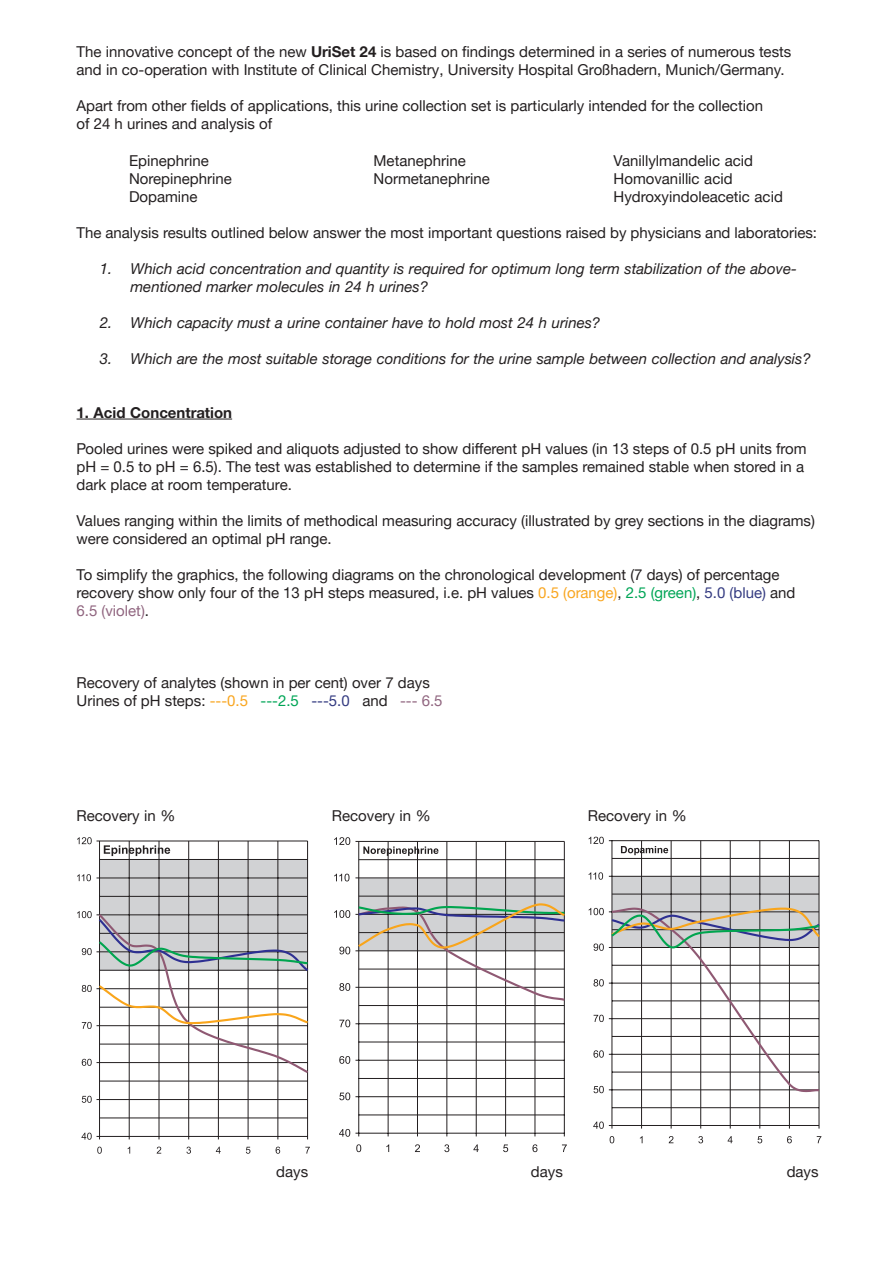
<style>
.page{position:relative;width:893px;height:1263px;background:#fff}
.page>*{position:absolute;margin:0;border:0;box-sizing:border-box;transform-origin:0 0}
.t1{font:15px/18px "Helvetica Neue LTW1 G";color:#231f20}
.t2{font:italic 15px/18px "Helvetica Neue LTW1 G";color:#231f20}
.t3{font:700 15px "Helvetica Neue LTW1 G";color:#231f20}
.s1{font-weight:700}
.s2{color:#f9a620}
.s3{color:#00a556}
.s4{color:#343b81}
.s5{color:#90657f}
</style>
<div class="page">
<hr style="left:77px;top:419px;width:155px;height:1px;background:#231f20">
<div style="left:99px;top:860px;width:209px;height:110px;background:#d1d2d4"></div>
<hr style="left:100px;top:1118px;width:208px;height:1px;background:#231f20">
<hr style="left:100px;top:1081px;width:208px;height:1px;background:#231f20">
<hr style="left:100px;top:1099px;width:208px;height:1px;background:#231f20">
<hr style="left:100px;top:841px;width:208px;height:1px;background:#231f20">
<hr style="left:307px;top:841px;width:1px;height:295px;background:#231f20">
<hr style="left:100px;top:1136px;width:208px;height:1px;background:#231f20">
<svg style="left:81px;top:1132px;width:19px;height:8px"></svg>
<svg style="left:82px;top:1096px;width:17px;height:7px"></svg>
<svg style="left:77px;top:874px;width:14px;height:7px"></svg>
<svg style="left:97px;top:1146px;width:5px;height:8px"></svg>
<svg style="left:157px;top:1146px;width:4px;height:7px"></svg>
<svg style="left:186px;top:1146px;width:5px;height:8px"></svg>
<svg style="left:216px;top:1147px;width:5px;height:6px"></svg>
<svg style="left:246px;top:1147px;width:4px;height:7px"></svg>
<svg style="left:276px;top:1146px;width:4px;height:8px"></svg>
<svg style="left:305px;top:1147px;width:5px;height:6px"></svg>
<svg style="left:77px;top:837px;width:93px;height:19px"></svg>
<hr style="left:100px;top:896px;width:208px;height:1px;background:#231f20">
<hr style="left:100px;top:878px;width:208px;height:1px;background:#231f20">
<hr style="left:129px;top:841px;width:1px;height:295px;background:#231f20">
<hr style="left:159px;top:841px;width:1px;height:295px;background:#231f20">
<hr style="left:188px;top:841px;width:1px;height:295px;background:#231f20">
<hr style="left:218px;top:841px;width:1px;height:295px;background:#231f20">
<hr style="left:248px;top:841px;width:1px;height:295px;background:#231f20">
<hr style="left:278px;top:841px;width:1px;height:295px;background:#231f20">
<hr style="left:99px;top:841px;width:1px;height:295px;background:#231f20">
<hr style="left:100px;top:859px;width:208px;height:1px;background:#231f20">
<svg style="left:77px;top:911px;width:232px;height:164px"></svg>
<div style="left:359px;top:878px;width:205px;height:73px;background:#d1d2d4"></div>
<hr style="left:359px;top:1115px;width:205px;height:1px;background:#231f20">
<hr style="left:359px;top:1078px;width:205px;height:1px;background:#231f20">
<hr style="left:359px;top:1042px;width:205px;height:1px;background:#231f20">
<hr style="left:359px;top:1096px;width:205px;height:1px;background:#231f20">
<hr style="left:359px;top:1060px;width:205px;height:1px;background:#231f20">
<hr style="left:359px;top:1023px;width:205px;height:1px;background:#231f20">
<hr style="left:564px;top:841px;width:1px;height:292px;background:#231f20">
<hr style="left:358px;top:841px;width:1px;height:292px;background:#231f20">
<hr style="left:359px;top:1133px;width:205px;height:1px;background:#231f20">
<svg style="left:339px;top:1129px;width:20px;height:8px"></svg>
<svg style="left:339px;top:1092px;width:20px;height:8px"></svg>
<svg style="left:339px;top:1056px;width:20px;height:8px"></svg>
<svg style="left:339px;top:1019px;width:20px;height:8px"></svg>
<svg style="left:334px;top:874px;width:15px;height:7px"></svg>
<svg style="left:356px;top:1144px;width:5px;height:8px"></svg>
<svg style="left:415px;top:1144px;width:5px;height:8px"></svg>
<svg style="left:444px;top:1144px;width:5px;height:8px"></svg>
<svg style="left:473px;top:1144px;width:6px;height:8px"></svg>
<svg style="left:503px;top:1144px;width:5px;height:8px"></svg>
<svg style="left:532px;top:1144px;width:5px;height:8px"></svg>
<svg style="left:562px;top:1144px;width:5px;height:8px"></svg>
<hr style="left:359px;top:1005px;width:205px;height:1px;background:#231f20">
<hr style="left:359px;top:896px;width:205px;height:1px;background:#231f20">
<hr style="left:359px;top:859px;width:205px;height:1px;background:#231f20">
<hr style="left:359px;top:878px;width:205px;height:1px;background:#231f20">
<hr style="left:359px;top:841px;width:205px;height:1px;background:#231f20">
<svg style="left:334px;top:837px;width:104px;height:19px"></svg>
<hr style="left:388px;top:841px;width:1px;height:292px;background:#231f20">
<hr style="left:417px;top:841px;width:1px;height:292px;background:#231f20">
<hr style="left:447px;top:841px;width:1px;height:292px;background:#231f20">
<hr style="left:476px;top:841px;width:1px;height:292px;background:#231f20">
<hr style="left:505px;top:841px;width:1px;height:292px;background:#231f20">
<hr style="left:535px;top:841px;width:1px;height:292px;background:#231f20">
<svg style="left:334px;top:902px;width:231px;height:100px"></svg>
<div style="left:612px;top:876px;width:207px;height:71px;background:#d1d2d4"></div>
<hr style="left:612px;top:1107px;width:207px;height:1px;background:#231f20">
<hr style="left:612px;top:858px;width:207px;height:1px;background:#231f20">
<hr style="left:612px;top:876px;width:207px;height:1px;background:#231f20">
<hr style="left:612px;top:840px;width:207px;height:1px;background:#231f20">
<hr style="left:819px;top:841px;width:1px;height:284px;background:#231f20">
<hr style="left:612px;top:841px;width:1px;height:284px;background:#231f20">
<hr style="left:612px;top:1125px;width:207px;height:1px;background:#231f20">
<svg style="left:593px;top:1121px;width:20px;height:8px"></svg>
<svg style="left:589px;top:872px;width:14px;height:8px"></svg>
<svg style="left:589px;top:837px;width:23px;height:7px"></svg>
<svg style="left:610px;top:1136px;width:4px;height:7px"></svg>
<svg style="left:669px;top:1136px;width:4px;height:7px"></svg>
<svg style="left:698px;top:1136px;width:5px;height:7px"></svg>
<svg style="left:728px;top:1136px;width:5px;height:7px"></svg>
<svg style="left:757px;top:1136px;width:5px;height:7px"></svg>
<svg style="left:787px;top:1136px;width:5px;height:7px"></svg>
<svg style="left:817px;top:1136px;width:4px;height:7px"></svg>
<svg style="left:621px;top:846px;width:47px;height:9px"></svg>
<hr style="left:612px;top:894px;width:207px;height:1px;background:#231f20">
<hr style="left:641px;top:841px;width:1px;height:284px;background:#231f20">
<hr style="left:671px;top:841px;width:1px;height:284px;background:#231f20">
<hr style="left:700px;top:841px;width:1px;height:284px;background:#231f20">
<hr style="left:730px;top:841px;width:1px;height:284px;background:#231f20">
<hr style="left:760px;top:841px;width:1px;height:284px;background:#231f20">
<hr style="left:789px;top:841px;width:1px;height:284px;background:#231f20">
<svg style="left:589px;top:906px;width:231px;height:187px"></svg>
<p class="t1" style="left:77px;top:43px;width:716px">The innovative concept of the new <span class="s1">UriSet 24</span> is based on findings determined in a series of numerous tests and in co-operation with Institute of Clinical Chemistry, University Hospital Großhadern, Munich/Germany.</p>
<p class="t1" style="left:77px;top:97px;width:688px">Apart from other fields of applications, this urine collection set is particularly intended for the collection of 24 h urines and analysis of</p>
<p class="t1" style="left:129px;top:151px;width:81px">Epinephrine</p>
<p class="t1" style="left:374px;top:151px;width:94px">Metanephrine</p>
<p class="t1" style="left:614px;top:151px;width:141px">Vanillylmandelic acid</p>
<p class="t1" style="left:129px;top:169px;width:104px">Norepinephrine</p>
<p class="t1" style="left:374px;top:169px;width:118px">Normetanephrine</p>
<p class="t1" style="left:614px;top:169px;width:121px">Homovanillic acid</p>
<p class="t1" style="left:129px;top:187px;width:70px">Dopamine</p>
<p class="t1" style="left:614px;top:187px;width:171px">Hydroxyindoleacetic acid</p>
<p class="t1" style="left:77px;top:223px;width:742px">The analysis results outlined below answer the most important questions raised by physicians and laboratories:</p>
<p class="t2" style="left:131px;top:259px;width:668px;text-indent:-31px">1. Which acid concentration and quantity is required for optimum long term stabilization of the above&shy;mentioned marker molecules in 24 h urines?</p>
<p class="t2" style="left:100px;top:313px;width:502px">2. Which capacity must a urine container have to hold most 24 h urines?</p>
<p class="t2" style="left:100px;top:349px;width:712px">3. Which are the most suitable storage conditions for the urine sample between collection and analysis?</p>
<p class="t3" style="left:77px;top:403px;width:157px">1. Acid Concentration</p>
<p class="t1" style="left:77px;top:439px;width:732px">Pooled urines were spiked and aliquots adjusted to show different pH values (in 13 steps of 0.5 pH units from pH = 0.5 to pH = 6.5). The test was established to determine if the samples remained stable when stored in a dark place at room temperature.</p>
<p class="t1" style="left:77px;top:511px;width:740px">Values ranging within the limits of methodical measuring accuracy (illustrated by grey sections in the diagrams) were considered an optimal pH range.</p>
<p class="t1" style="left:77px;top:565px;width:720px">To simplify the graphics, the following diagrams on the chronological development (7 days) of percentage recovery show only four of the 13 pH steps measured, i.e. pH values <span class="s2">0.5 (orange)</span>, <span class="s3">2.5 (green)</span>, <span class="s4">5.0 (blue)</span> and<br><span class="s5">6.5 (violet)</span>.</p>
<p class="t1" style="left:77px;top:673px;width:368px">Recovery of analytes (shown in per cent) over 7 days<br>Urines of pH steps: <span class="s2">---0.5</span> <span class="s3">---2.5</span> <span class="s4">---5.0</span> and <span class="s5">--- 6.5</span></p>
<p class="t1" style="left:77px;top:807px;width:100px">Recovery in %</p>
<p class="t1" style="left:332px;top:807px;width:100px">Recovery in %</p>
<p class="t1" style="left:588px;top:807px;width:100px">Recovery in %</p>
<p class="t1" style="left:276px;top:1162px;width:33px">days</p>
<p class="t1" style="left:531px;top:1162px;width:33px">days</p>
<p class="t1" style="left:787px;top:1162px;width:33px">days</p>
</div>
